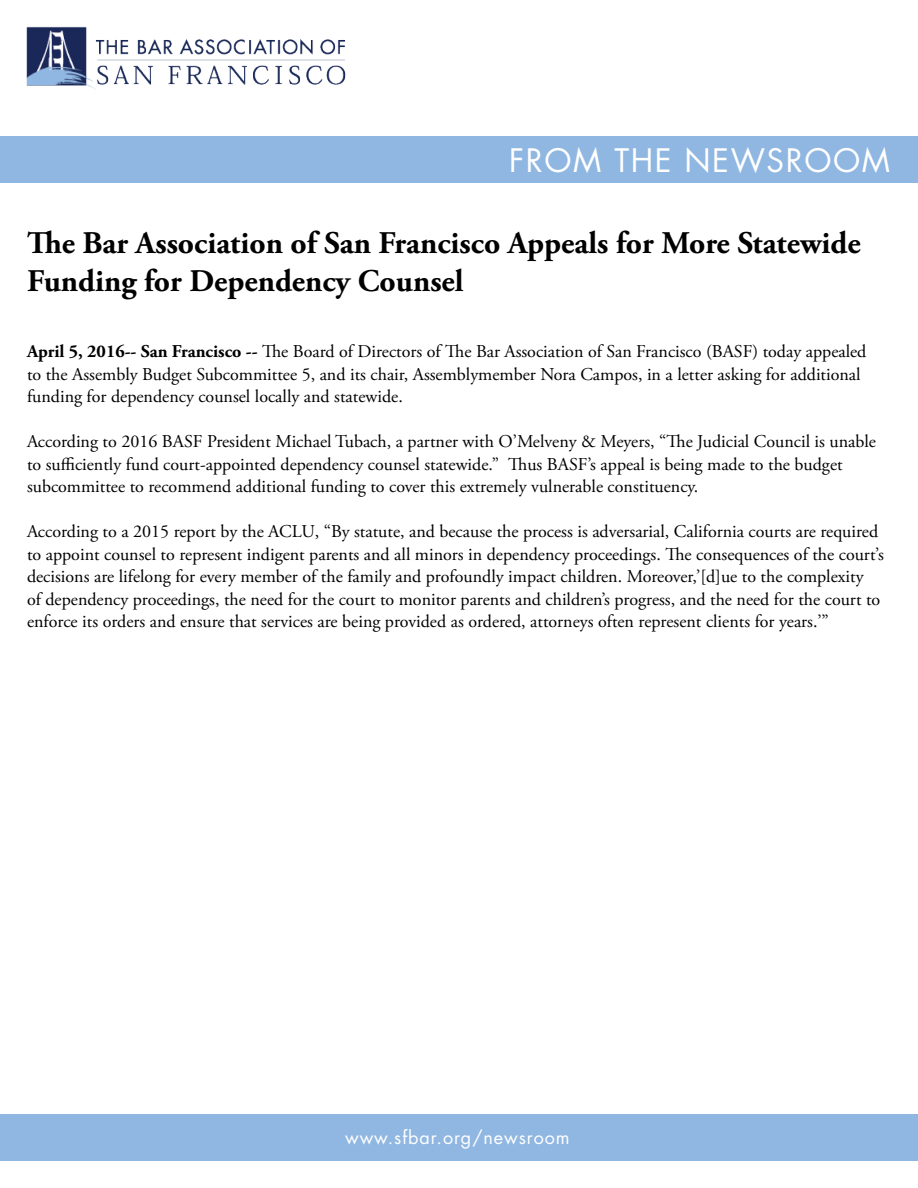
<style>
.page{position:relative;width:918px;height:1188px;background:#fff}
.page>*{position:absolute;margin:0;border:0;box-sizing:border-box;transform-origin:0 0}
.t1{font:700 31.5px/37.8px "Adobe Garamond Pro";color:#000}
.t2{font:31.5px "Futura Std";letter-spacing:.05em;color:#fff}
.t3{font:18px/22.5px "Adobe Garamond Pro";color:#000}
.t4{font:18px "Futura Std";letter-spacing:.05em;color:#fff}
.s1{font-weight:700}
</style>
<div class="page">
<img style="left:26px;top:26px;width:320px;height:64px">
<div style="left:0;top:137px;width:918px;height:46px;background:#90b7e1"></div>
<div style="left:0;top:1115px;width:918px;height:46px;background:#90b7e1"></div>
<h1 class="t2" style="left:509px;top:140px;width:382px">FROM THE NEWSROOM</h1>
<h1 class="t1" style="left:27px;top:225px;width:835px">The Bar Association of San Francisco Appeals for More Statewide<br>Funding for Dependency Counsel</h1>
<p class="t3" style="left:27px;top:341px;width:841px"><span class="s1">April 5, 2016-- San Francisco --</span> The Board of Directors of The Bar Association of San Francisco (BASF) today appealed to the Assembly Budget Subcommittee 5, and its chair, Assemblymember Nora Campos, in a letter asking for additional funding for dependency counsel locally and statewide.</p>
<p class="t3" style="left:27px;top:431px;width:851px">According to 2016 BASF President Michael Tubach, a partner with O’Melveny &amp; Meyers, “The Judicial Council is unable to sufficiently fund court-appointed dependency counsel statewide.” Thus BASF’s appeal is being made to the budget subcommittee to recommend additional funding to cover this extremely vulnerable constituency.</p>
<p class="t3" style="left:27px;top:521px;width:858px">According to a 2015 report by the ACLU, “By statute, and because the process is adversarial, California courts are required to appoint counsel to represent indigent parents and all minors in dependency proceedings. The consequences of the court’s decisions are lifelong for every member of the family and profoundly impact children. Moreover,’[d]ue to the complexity<br>of dependency proceedings, the need for the court to monitor parents and children’s progress, and the need for the court to enforce its orders and ensure that services are being provided as ordered, attorneys often represent clients for years.’”</p>
<p class="t4" style="left:345px;top:1126px;width:226px">www.sfbar.org/newsroom</p>
</div>
